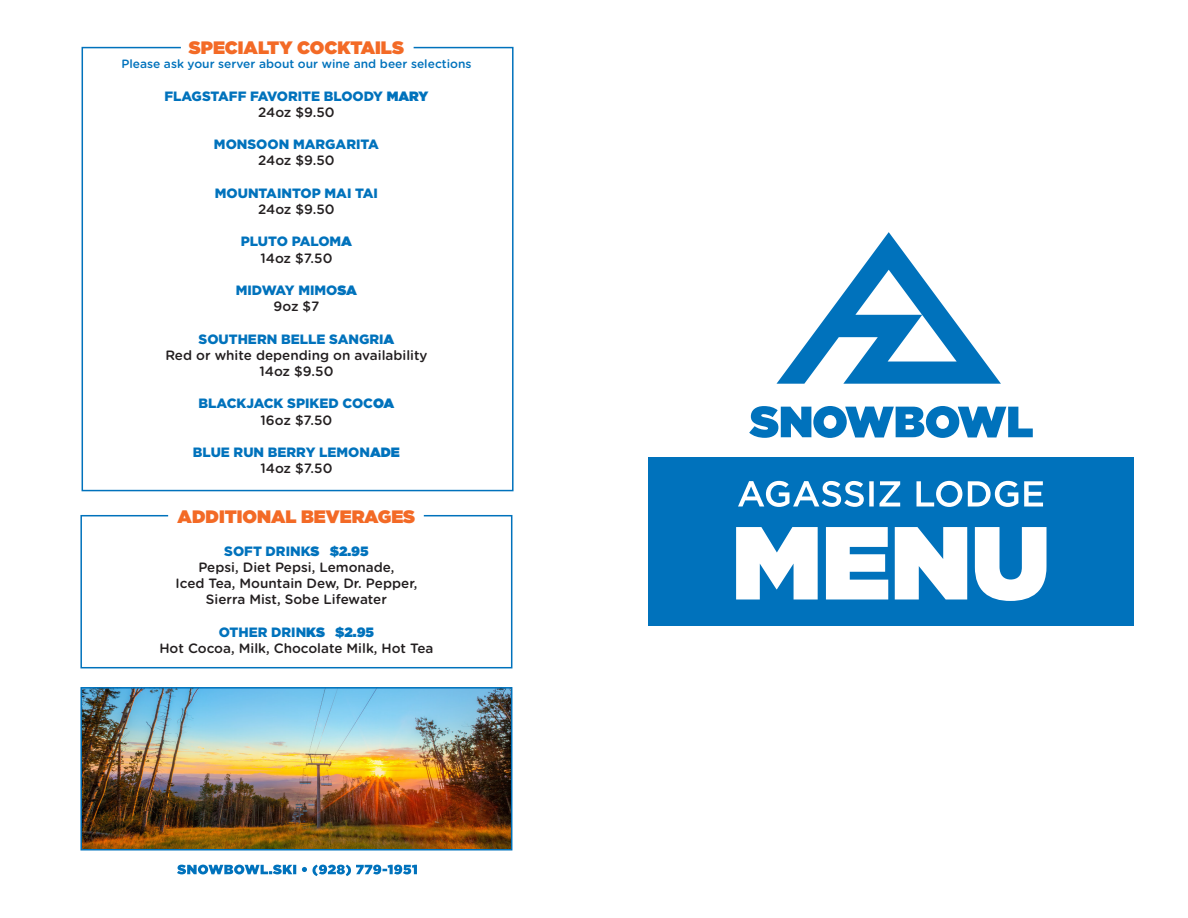
<style>
.page{position:relative;width:1188px;height:918px;background:#fff}
.page>*{position:absolute;margin:0;border:0;box-sizing:border-box;transform-origin:0 0}
.t1{font:900 18px "Gotham";color:#f36a26}
.t2{font:500 13.5px/16.2px "Gotham Rounded";color:#231f20;text-align:center}
.t3{font:900 13.5px "Gotham";color:#0072bc}
.t4{font:500 12px "Gotham Rounded";color:#0072bc}
.s1{font-style:inherit}
</style>
<div class="page">
<svg style="left:749px;top:406px;width:284px;height:32px"></svg>
<svg style="left:777px;top:232px;width:224px;height:152px"></svg>
<svg style="left:81px;top:46px;width:433px;height:446px"></svg>
<div style="left:648px;top:457px;width:486px;height:168px;background:#0072bc"></div>
<svg style="left:80px;top:515px;width:433px;height:154px"></svg>
<svg style="left:736px;top:527px;width:311px;height:74px"></svg>
<svg style="left:738px;top:481px;width:305px;height:26px"></svg>
<img style="left:83px;top:690px;width:426px;height:157px">
<div style="left:80px;top:687px;width:432px;height:163px;border:2px solid #0072bc"></div>
<svg style="left:177px;top:865px;width:240px;height:11px"></svg>
<h1 class="t1" style="left:189px;top:34px;width:216px">SPECIALTY COCKTAILS</h1>
<p class="t4" style="left:121px;top:55px;width:352px">Please ask your server about our wine and beer selections</p>
<p class="t3" style="left:164px;top:86px;width:266px">FLAGSTAFF FAVORITE BLOODY <span class="s1">MARY</span></p>
<p class="t2" style="left:258px;top:103px;width:78px">24oz $9.50</p>
<p class="t3" style="left:214px;top:135px;width:166px">MONSOON MARGARITA</p>
<p class="t2" style="left:258px;top:152px;width:78px">24oz $9.50</p>
<p class="t3" style="left:215px;top:184px;width:165px">MOUNTAINTOP MAI TAI</p>
<p class="t2" style="left:258px;top:200px;width:78px">24oz $9.50</p>
<p class="t3" style="left:241px;top:232px;width:113px">PLUTO PALOM<span class="s1">A</span></p>
<p class="t2" style="left:260px;top:249px;width:73px">14oz $7.50</p>
<p class="t3" style="left:236px;top:281px;width:123px">MIDWAY MIMO<span class="s1">SA</span></p>
<p class="t2" style="left:274px;top:298px;width:47px">9oz $7</p>
<p class="t3" style="left:199px;top:329px;width:197px">SOUTHERN BELLE SANGRI<span class="s1">A</span></p>
<p class="t2" style="left:165px;top:346px;width:264px">Red or white depending on availability<br>14oz $9.50</p>
<p class="t3" style="left:199px;top:394px;width:197px">BLACKJACK SPIKED COC<span class="s1">OA</span></p>
<p class="t2" style="left:261px;top:411px;width:73px">16oz $7.50</p>
<p class="t3" style="left:193px;top:443px;width:208px">BLUE RUN BERRY LEMON<span class="s1">ADE</span></p>
<p class="t2" style="left:260px;top:460px;width:73px">14oz $7.50</p>
<h1 class="t1" style="left:178px;top:504px;width:239px">ADDITIONAL BEVERAGES</h1>
<p class="t3" style="left:224px;top:542px;width:146px">SOFT DRINK<span class="s1">S $2.95</span></p>
<p class="t2" style="left:176px;top:559px;width:243px">Pepsi, Diet Pepsi, Lemonade,<br>Iced Tea, Mountain Dew, Dr. Pepper,<br>Sierra Mist, Sobe Lifewater</p>
<p class="t3" style="left:219px;top:623px;width:157px">OTHER DRIN<span class="s1">KS $2.95</span></p>
<p class="t2" style="left:159px;top:640px;width:276px">Hot Cocoa, Milk, Chocolate Milk, Hot Tea</p>
</div>
